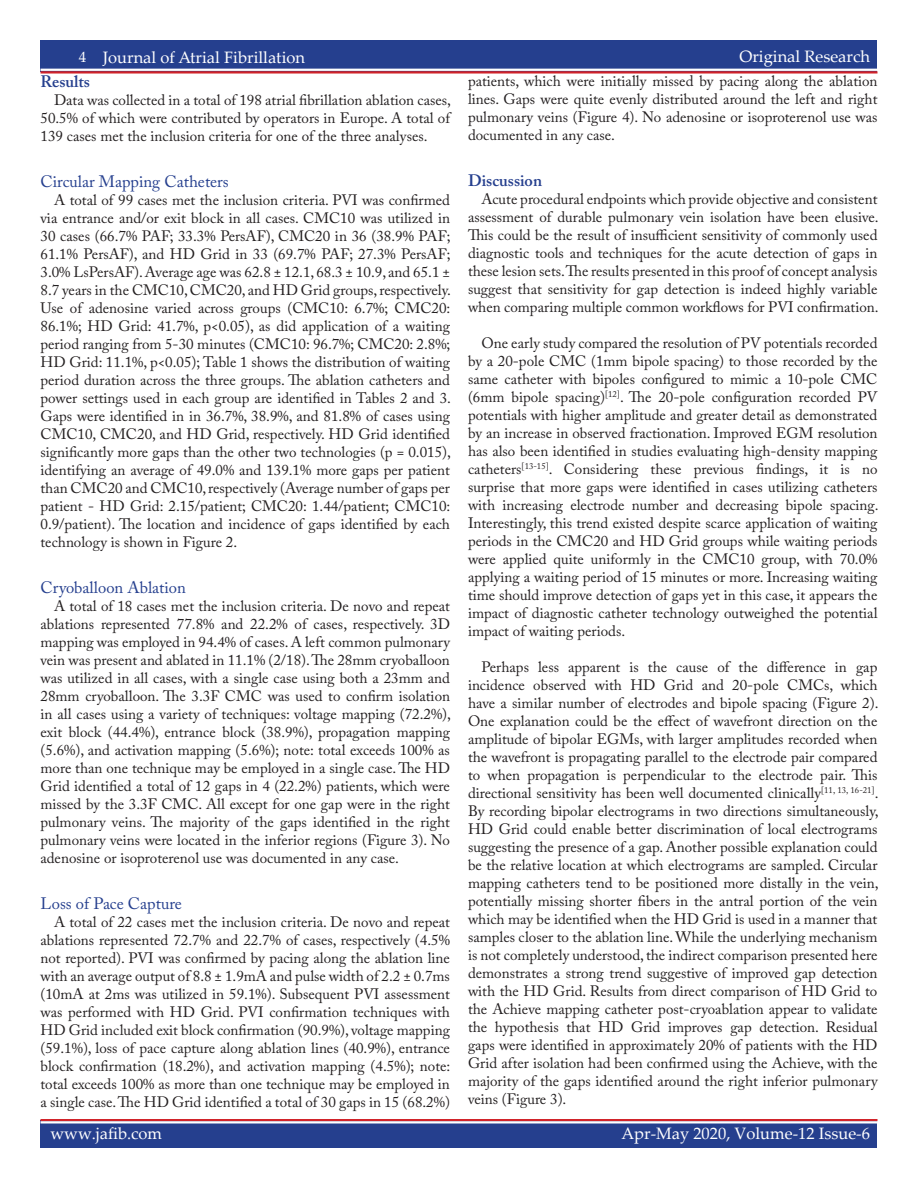
<style>
.page{position:relative;width:918px;height:1188px;background:#fff}
.page>*{position:absolute;margin:0;border:0;box-sizing:border-box;transform-origin:0 0}
.t1{font:16.5px "Palatino Linotype";color:#fff}
._11_Body_Header{font:16.5px "Adobe Caslon Pro";color:#253f8e}
._11_Body_Header-2{font:600 16.5px "Adobe Caslon Pro";color:#253f8e}
._10_Body_Text{font:15px/18px "Adobe Caslon Pro";color:#231f20;text-align:justify}
</style>
<div class="page">
<div style="left:40px;top:1120px;width:838px;height:28px;background:#253f8e"></div>
<hr style="left:40px;top:1119px;width:838px;height:2px;background:#d1232a">
<hr style="left:40px;top:1121px;width:838px;height:3px;background:#fff">
<div style="left:40px;top:40px;width:838px;height:32px;background:#253f8e"></div>
<hr style="left:40px;top:71px;width:838px;height:3px;background:#d1232a">
<hr style="left:40px;top:69px;width:838px;height:2px;background:#fff">
<p class="t1" style="left:79px;top:48px;width:228px"><sup>4</sup> Journal of Atrial Fibrillation</p>
<p class="t1" style="left:739px;top:45px;width:132px">Original Research</p>
<p class="t1" style="left:746px;top:47px;width:125px">Featured Review</p>
<p class="_10_Body_Text" style="left:468px;top:72px;width:411px">patients, which were initially missed by pacing along the ablation lines. Gaps were quite evenly distributed around the left and right pulmonary veins (Figure 4). No adenosine or isoproterenol use was documented in any case.</p>
<p class="_11_Body_Header-2" style="left:468px;top:171px;width:76px">Discussion</p>
<p class="_10_Body_Text" style="left:468px;top:190px;width:412px;text-indent:14px">Acute procedural endpoints which provide objective and consistent assessment of durable pulmonary vein isolation have been elusive.<br>This could be the result of insufficient sensitivity of commonly used diagnostic tools and techniques for the acute detection of gaps in these lesion sets. The results presented in this proof of concept analysis suggest that sensitivity for gap detection is indeed highly variable when comparing multiple common workflows for PVI confirmation.</p>
<p class="_10_Body_Text" style="left:468px;top:334px;width:412px;text-indent:14px">One early study compared the resolution of PV potentials recorded by a 20-pole CMC (1mm bipole spacing) to those recorded by the same catheter with bipoles configured to mimic a 10-pole CMC (6mm bipole spacing)<sup>[12]</sup>. The 20-pole configuration recorded PV potentials with higher amplitude and greater detail as demonstrated by an increase in observed fractionation. Improved EGM resolution has also been identified in studies evaluating high-density mapping catheters<sup>[13-15]</sup>. Considering these previous findings, it is no surprise that more gaps were identified in cases utilizing catheters with increasing electrode number and decreasing bipole spacing.<br>Interestingly, this trend existed despite scarce application of waiting periods in the CMC20 and HD Grid groups while waiting periods were applied quite uniformly in the CMC10 group, with 70.0% applying a waiting period of 15 minutes or more. Increasing waiting time should improve detection of gaps yet in this case, it appears the impact of diagnostic catheter technology outweighed the potential impact of waiting periods.</p>
<p class="_10_Body_Text" style="left:468px;top:658px;width:412px;text-indent:14px">Perhaps less apparent is the cause of the difference in gap incidence observed with HD Grid and 20-pole CMCs, which have a similar number of electrodes and bipole spacing (Figure 2).<br>One explanation could be the effect of wavefront direction on the amplitude of bipolar EGMs, with larger amplitudes recorded when the wavefront is propagating parallel to the electrode pair compared to when propagation is perpendicular to the electrode pair. This directional sensitivity has been well documented clinically<sup>[11,</sup> <sup>13,</sup> <sup>16-21]</sup>.<br>By recording bipolar electrograms in two directions simultaneously, HD Grid could enable better discrimination of local electrograms suggesting the presence of a gap. Another possible explanation could be the relative location at which electrograms are sampled. Circular mapping catheters tend to be positioned more distally in the vein, potentially missing shorter fibers in the antral portion of the vein which may be identified when the HD Grid is used in a manner that samples closer to the ablation line. While the underlying mechanism is not completely understood, the indirect comparison presented here demonstrates a strong trend suggestive of improved gap detection with the HD Grid. Results from direct comparison of HD Grid to the Achieve mapping catheter post-cryoablation appear to validate the hypothesis that HD Grid improves gap detection. Residual gaps were identified in approximately 20% of patients with the HD Grid after isolation had been confirmed using the Achieve, with the majority of the gaps identified around the right inferior pulmonary veins (Figure 3).</p>
<p class="_11_Body_Header-2" style="left:40px;top:72px;width:51px">Results</p>
<p class="_10_Body_Text" style="left:40px;top:91px;width:412px;text-indent:14px">Data was collected in a total of 198 atrial fibrillation ablation cases, 50.5% of which were contributed by operators in Europe. A total of 139 cases met the inclusion criteria for one of the three analyses.</p>
<p class="_11_Body_Header" style="left:40px;top:172px;width:190px">Circular Mapping Catheters</p>
<p class="_10_Body_Text" style="left:40px;top:191px;width:412px;text-indent:14px">A total of 99 cases met the inclusion criteria. PVI was confirmed via entrance and/or exit block in all cases. CMC10 was utilized in 30 cases (66.7% PAF; 33.3% PersAF), CMC20 in 36 (38.9% PAF; 61.1% PersAF), and HD Grid in 33 (69.7% PAF; 27.3% PersAF; 3.0% LsPersAF). Average age was 62.8 ± 12.1, 68.3 ± 10.9, and 65.1 ± 8.7 years in the CMC10, CMC20, and HD Grid groups, respectively.<br>Use of adenosine varied across groups (CMC10: 6.7%; CMC20:<br>86.1%; HD Grid: 41.7%, p&lt;0.05), as did application of a waiting period ranging from 5-30 minutes (CMC10: 96.7%; CMC20: 2.8%; HD Grid: 11.1%, p&lt;0.05); Table 1 shows the distribution of waiting period duration across the three groups. The ablation catheters and power settings used in each group are identified in Tables 2 and 3.<br>Gaps were identified in in 36.7%, 38.9%, and 81.8% of cases using CMC10, CMC20, and HD Grid, respectively. HD Grid identified significantly more gaps than the other two technologies (p = 0.015), identifying an average of 49.0% and 139.1% more gaps per patient than CMC20 and CMC10, respectively (Average number of gaps per patient - HD Grid: 2.15/patient; CMC20: 1.44/patient; CMC10:<br>0.9/patient). The location and incidence of gaps identified by each technology is shown in Figure 2.</p>
<p class="_11_Body_Header" style="left:40px;top:578px;width:147px">Cryoballoon Ablation</p>
<p class="_10_Body_Text" style="left:40px;top:597px;width:412px;text-indent:14px">A total of 18 cases met the inclusion criteria. De novo and repeat ablations represented 77.8% and 22.2% of cases, respectively. 3D mapping was employed in 94.4% of cases. A left common pulmonary vein was present and ablated in 11.1% (2/18). The 28mm cryoballoon was utilized in all cases, with a single case using both a 23mm and 28mm cryoballoon. The 3.3F CMC was used to confirm isolation in all cases using a variety of techniques: voltage mapping (72.2%), exit block (44.4%), entrance block (38.9%), propagation mapping (5.6%), and activation mapping (5.6%); note: total exceeds 100% as more than one technique may be employed in a single case. The HD Grid identified a total of 12 gaps in 4 (22.2%) patients, which were missed by the 3.3F CMC. All except for one gap were in the right pulmonary veins. The majority of the gaps identified in the right pulmonary veins were located in the inferior regions (Figure 3). No adenosine or isoproterenol use was documented in any case.</p>
<p class="_11_Body_Header" style="left:40px;top:893px;width:143px">Loss of Pace Capture</p>
<p class="_10_Body_Text" style="left:40px;top:912px;width:411px;text-indent:14px">A total of 22 cases met the inclusion criteria. De novo and repeat ablations represented 72.7% and 22.7% of cases, respectively (4.5% not reported). PVI was confirmed by pacing along the ablation line with an average output of 8.8 ± 1.9mA and pulse width of 2.2 ± 0.7ms (10mA at 2ms was utilized in 59.1%). Subsequent PVI assessment was performed with HD Grid. PVI confirmation techniques with HD Grid included exit block confirmation (90.9%), voltage mapping (59.1%), loss of pace capture along ablation lines (40.9%), entrance block confirmation (18.2%), and activation mapping (4.5%); note: total exceeds 100% as more than one technique may be employed in a single case. The HD Grid identified a total of 30 gaps in 15 (68.2%)</p>
<p class="t1" style="left:51px;top:1122px;width:113px">www.jafib.com</p>
<p class="t1" style="left:621px;top:1122px;width:250px">Apr-May 2020, Volume-12 Issue-6</p>
</div>
